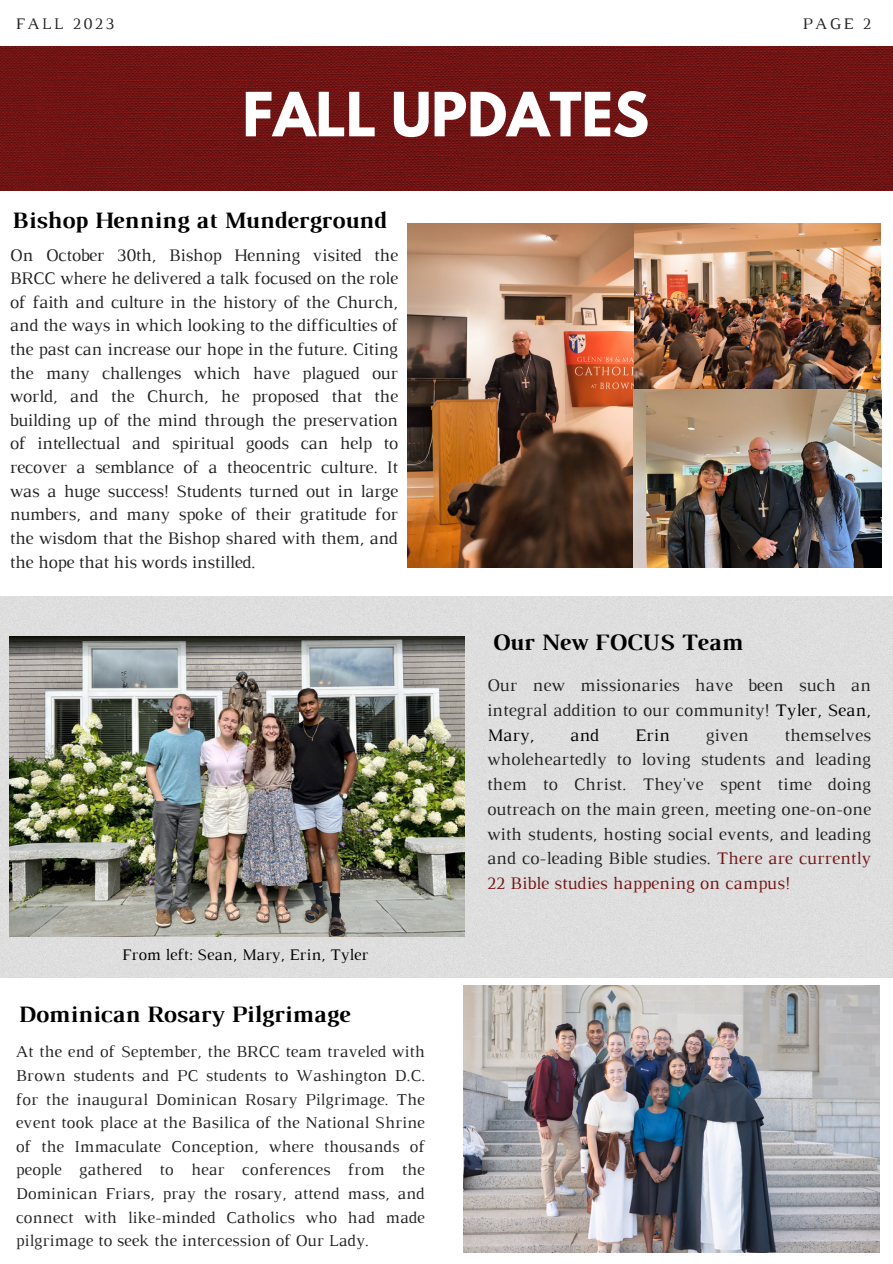
<style>
.page{position:relative;width:893px;height:1264px;background:#fff}
.page>*{position:absolute;margin:0;border:0;box-sizing:border-box;transform-origin:0 0}
.t1{font:700 54px "League Spartan";color:#fff}
.t2{font:700 24px "Luthier";color:#000}
.t3{font:18px/23.5px "Luthier";color:#222;text-align:justify}
.t4{font:18px "Luthier";color:#000}
.t5{font:16.95px/23.5px "Luthier";color:#222;text-align:justify}
.t6{font:16.5px "Luthier";color:#000}
.t7{font:16.5px "Luthier";letter-spacing:.14em;color:#222}
.s1{color:#000}
.s2{color:#711615}
</style>
<div class="page">
<div style="left:0;top:596px;width:892px;height:381px;background:#dedede"></div>
<img style="left:0;top:46px;width:892px;height:144px">
<img style="left:463px;top:985px;width:416px;height:267px">
<img style="left:407px;top:223px;width:474px;height:345px">
<img style="left:10px;top:637px;width:454px;height:299px">
<p class="t7" style="left:16px;top:18px;width:100px">FALL 2023</p>
<p class="t7" style="left:802px;top:18px;width:70px">PAGE 2</p>
<p class="t1" style="left:242px;top:88px;width:408px">FALL UPDATES</p>
<p class="t2" style="left:12px;top:211px;width:376px">Bishop Henning at Munderground</p>
<p class="t3" style="left:10px;top:244px;width:389px">On October 30th, Bishop Henning visited the BRCC where he delivered a talk focused on the role of faith and culture in the history of the Church, and the ways in which looking to the difficulties of the past can increase our hope in the future. Citing the many challenges which have plagued our world, and the Church, he proposed that the building up of the mind through the preservation of intellectual and spiritual goods can help to recover a semblance of a theocentric culture. It was a huge success! Students turned out in large numbers, and many spoke of their gratitude for the wisdom that the Bishop shared with them, and the hope that his words instilled.</p>
<p class="t6" style="left:122px;top:948px;width:248px">From left: Sean, Mary, Erin, Tyler</p>
<p class="t2" style="left:18px;top:1005px;width:333px">Dominican Rosary Pilgrimage</p>
<p class="t5" style="left:16px;top:1041px;width:410px">At the end of September, the BRCC team traveled with Brown students and PC students to Washington D.C. for the inaugural Dominican Rosary Pilgrimage. The event took place at the Basilica of the National Shrine of the Immaculate Conception, where thousands of people gathered to hear conferences from the Dominican Friars, pray the rosary, attend mass, and connect with like-minded Catholics who had made pilgrimage to seek the intercession of Our Lady.</p>
<p class="t2" style="left:492px;top:633px;width:252px">Our New FOCUS Team</p>
<p class="t3" style="left:487px;top:674px;width:385px;line-height:24.8px">Our new missionaries have been such an integral addition to our community! <span class="s1">Tyler, Sean, Mary,</span></p>
<p class="t3" style="left:487px;top:723px;width:385px;line-height:24.8px;text-indent:297px">themselves wholeheartedly to loving students and leading them to Christ. They've spent time doing outreach on the main green, meeting one-on-one with students, hosting social events, and leading and co-leading Bible studies. <span class="s2">There are currently 22 Bible studies happening on campus!</span></p>
<p class="t4" style="left:570px;top:728px;width:31px">and</p>
<p class="t4" style="left:635px;top:728px;width:36px">Erin</p>
<p class="t3" style="left:705px;top:724px;width:44px">given</p>
</div>
